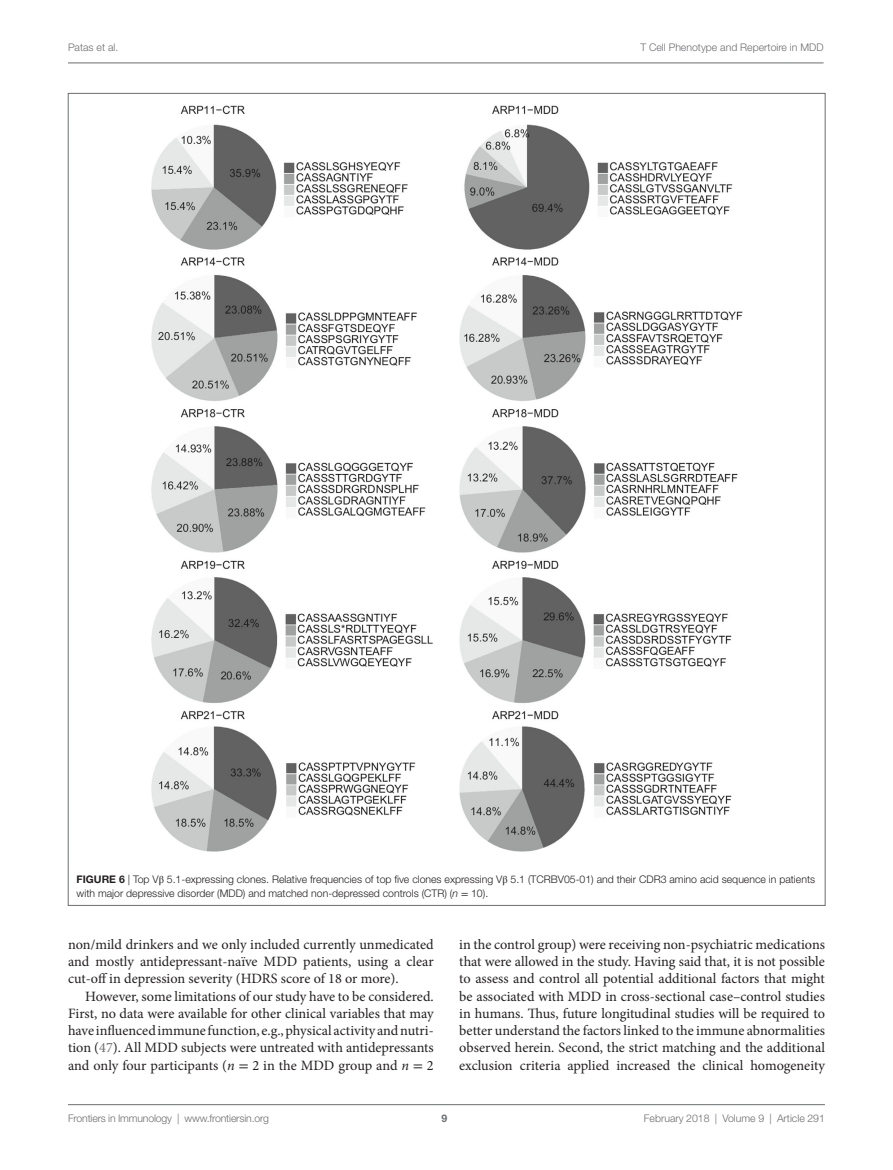
<style>
.page{position:relative;width:893px;height:1170px;background:#fff}
.page>*{position:absolute;margin:0;border:0;box-sizing:border-box;transform-origin:0 0}
.t1{font:14.25px/17.2px "Minion Pro";color:#231f20;text-align:justify}
.t2{font:300 10.5px/14.2px "Helvetica Neue LT Std";color:#231f20}
.t3{font:300 10.5px "Helvetica Neue LT Std";color:#6c6d70}
.t4{font:700 10.5px "Helvetica Neue LT Std";color:#6c6d70}
.s1{font-weight:700}
.s2{font-family:"STIX General";font-weight:400}
.s3{font-style:italic}
.s4{color:#6c6d70}
.s5{font-family:"STIX General"}
</style>
<div class="page">
<hr style="left:68px;top:1104px;width:757px;height:1px;background:#6c6d70">
<hr style="left:68px;top:63px;width:755px;height:1px;background:#6c6d70">
<img style="left:151px;top:105px;width:592px;height:747px">
<p class="t3" style="left:68px;top:41px;width:52px">Patas et al.</p>
<p class="t3" style="left:640px;top:41px;width:185px">T Cell Phenotype and Repertoire in MDD</p>
<p class="t2" style="left:77px;top:871px;width:740px"><span class="s1">FIGURE 6</span> | Top V<span class="s2">β</span> 5.1-expressing clones. Relative frequencies of top five clones expressing V<span class="s2">β</span> 5.1 (TCRBV05-01) and their CDR3 amino acid sequence in patients with major depressive disorder (MDD) and matched non-depressed controls (CTR) (<span class="s3">n</span> <span class="s2">=</span> 10).</p>
<p class="t1" style="left:68px;top:935px;width:367px">non/mild drinkers and we only included currently unmedicated and mostly antidepressant-naïve MDD patients, using a clear cut-off in depression severity (HDRS score of 18 or more).</p>
<p class="t1" style="left:68px;top:987px;width:367px;text-indent:17px">However, some limitations of our study have to be considered.<br>First, no data were available for other clinical variables that may have influenced immune function, e.g., physical activity and nutri&shy;tion (<span class="s4">47</span>). All MDD subjects were untreated with antidepressants and only four participants (<span class="s3">n</span> <span class="s5">=</span> 2 in the MDD group and <span class="s3">n</span> <span class="s5">=</span> 2</p>
<p class="t1" style="left:459px;top:935px;width:367px">in the control group) were receiving non-psychiatric medications that were allowed in the study. Having said that, it is not possible to assess and control all potential additional factors that might be associated with MDD in cross-sectional case–control studies in humans. Thus, future longitudinal studies will be required to better understand the factors linked to the immune abnormalities observed herein. Second, the strict matching and the additional exclusion criteria applied increased the clinical homogeneity</p>
<p class="t3" style="left:68px;top:1111px;width:203px">Frontiers in Immunology | www.frontiersin.org</p>
<p class="t3" style="left:644px;top:1111px;width:183px">February 2018 | Volume 9 | Article 291</p>
<p class="t4" style="left:441px;top:1111px;width:7px">9</p>
</div>
